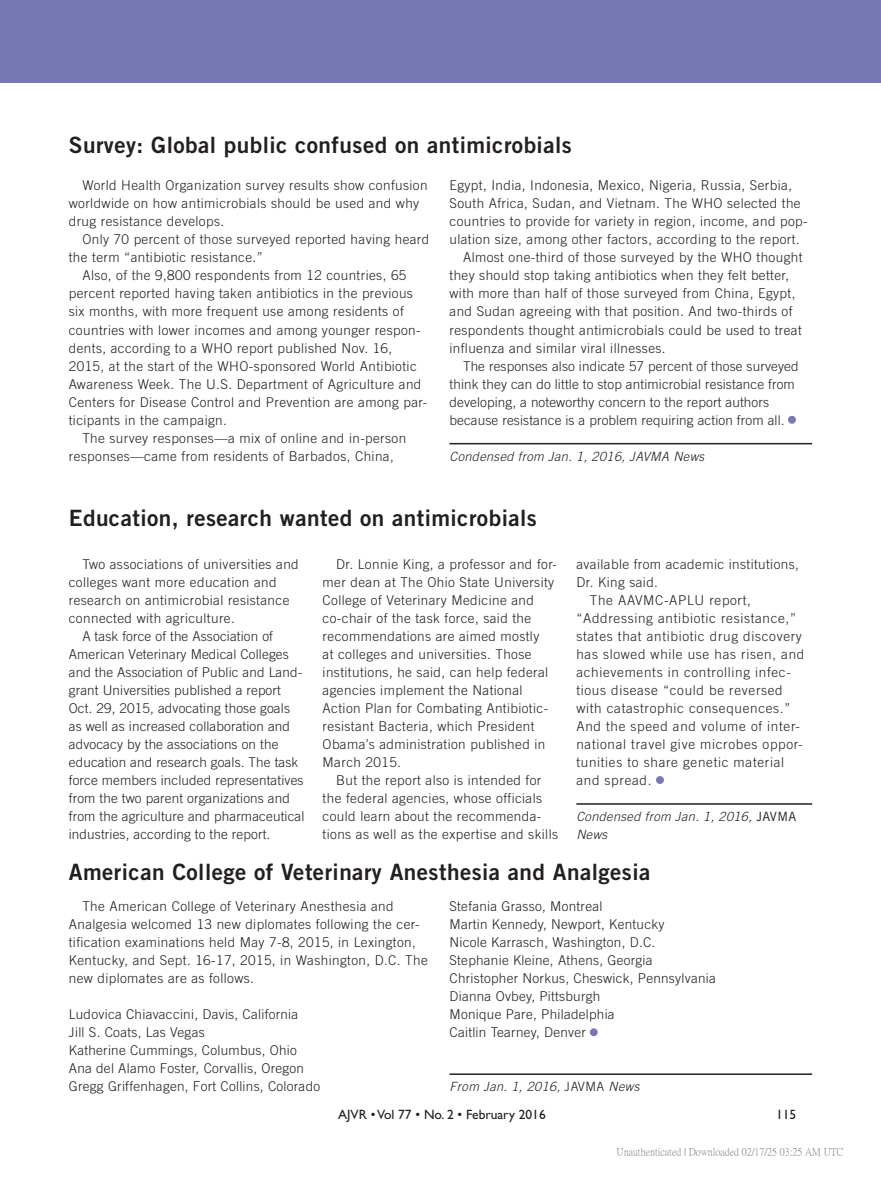
<style>
.page{position:relative;width:881px;height:1178px;background:#fff}
.page>*{position:absolute;margin:0;border:0;box-sizing:border-box;transform-origin:0 0}
.t1{font:22.5px "Trade Gothic LT Std Bd 2";letter-spacing:.02em;color:#231f20}
.t2{font:300 13.5px/18px "Trade Gothic LT Std";letter-spacing:.03em;color:#231f20}
.t3{font:300 13.5px "Trade Gothic LT Std";letter-spacing:.01em;color:#231f20}
.t4{font:300 13.5px "Trade Gothic LT Std";letter-spacing:.05em;color:#231f20}
.t5{font:13.5px "Gill Sans";color:#231f20}
.t6{font:italic 300 12.75px/18px "Trade Gothic LT Std";letter-spacing:.03em;color:#231f20}
.t7{font:10.5px "P Ming Li U";color:rgb(0 0 0/.5)}
.s1{color:#7878b4}
.s2{font-weight:400;font-style:normal}
.s3{font-style:normal}
</style>
<div class="page">
<hr style="left:0;top:0;width:1px;height:82px;background:#7878b4">
<div style="left:1px;top:0;width:879px;height:82px;background:#7878b4"></div>
<hr style="left:449px;top:443px;width:362px;height:1px;background:#231f20">
<div style="left:787px;top:415px;width:8px;height:8px;border:3px solid #7878b4;border-radius:50%"></div>
<hr style="left:576px;top:803px;width:235px;height:1px;background:#231f20">
<div style="left:655px;top:775px;width:8px;height:8px;border:3px solid #7878b4;border-radius:50%"></div>
<hr style="left:449px;top:1073px;width:362px;height:1px;background:#231f20">
<div style="left:589px;top:1027px;width:8px;height:8px;border:3px solid #7878b4;border-radius:50%"></div>
<h1 class="t1" style="left:69px;top:131px;width:504px">Survey: Global public confused on antimicrobials</h1>
<p class="t2" style="left:69px;top:176px;width:360px;text-indent:14px">World Health Organization survey results show confusion worldwide on how antimicrobials should be used and why drug resistance develops.</p>
<p class="t2" style="left:82px;top:230px;width:348px">Only 70 percent of those surveyed reported having heard</p>
<p class="t2" style="left:69px;top:248px;width:195px">the term “antibiotic resistance.”</p>
<p class="t2" style="left:82px;top:266px;width:325px">Also, of the 9,800 respondents from 12 countries, 65</p>
<p class="t2" style="left:69px;top:284px;width:345px">percent reported having taken antibiotics in the previous</p>
<p class="t2" style="left:69px;top:302px;width:336px">six months, with more frequent use among residents of</p>
<p class="t2" style="left:69px;top:320px;width:353px">countries with lower incomes and among younger respon-</p>
<p class="t2" style="left:69px;top:338px;width:325px">dents, according to a WHO report published Nov. 16,</p>
<p class="t2" style="left:69px;top:356px;width:349px">2015, at the start of the WHO-sponsored World Antibiotic</p>
<p class="t2" style="left:69px;top:374px;width:354px">Awareness Week. The U.S. Department of Agriculture and</p>
<p class="t2" style="left:69px;top:392px;width:359px">Centers for Disease Control and Prevention are among par-</p>
<p class="t2" style="left:69px;top:410px;width:159px">ticipants in the campaign.</p>
<p class="t2" style="left:82px;top:428px;width:325px">The survey responses—a mix of online and in-person</p>
<p class="t2" style="left:69px;top:446px;width:326px">responses—came from residents of Barbados, China,</p>
<p class="t2" style="left:449px;top:176px;width:344px">Egypt, India, Indonesia, Mexico, Nigeria, Russia, Serbia,</p>
<p class="t2" style="left:449px;top:194px;width:352px">South Africa, Sudan, and Vietnam. The WHO selected the</p>
<p class="t2" style="left:449px;top:212px;width:359px">countries to provide for variety in region, income, and pop-</p>
<p class="t2" style="left:449px;top:230px;width:351px">ulation size, among other factors, according to the report.</p>
<p class="t2" style="left:463px;top:248px;width:341px">Almost one-third of those surveyed by the WHO thought</p>
<p class="t2" style="left:449px;top:266px;width:341px">they should stop taking antibiotics when they felt better,</p>
<p class="t2" style="left:449px;top:284px;width:347px">with more than half of those surveyed from China, Egypt,</p>
<p class="t2" style="left:449px;top:302px;width:344px">and Sudan agreeing with that position. And two-thirds of</p>
<p class="t2" style="left:449px;top:320px;width:353px">respondents thought antimicrobials could be used to treat</p>
<p class="t2" style="left:449px;top:338px;width:217px">influenza and similar viral illnesses.</p>
<p class="t3" style="left:463px;top:357px;width:337px">The responses also indicate 57 percent of those surveyed</p>
<p class="t3" style="left:449px;top:375px;width:347px">think they can do little to stop antimicrobial resistance from</p>
<p class="t3" style="left:449px;top:393px;width:321px">developing, a noteworthy concern to the report authors</p>
<p class="t3" style="left:449px;top:411px;width:347px">because resistance is a problem requiring action from all. <span class="s1">•</span></p>
<p class="t6" style="left:449px;top:447px;width:256px">Condensed from Jan. 1, 2016, JAVMA News</p>
<h1 class="t1" style="left:69px;top:504px;width:469px">Education, research wanted on antimicrobials</h1>
<p class="t2" style="left:82px;top:554px;width:218px">Two associations of universities and</p>
<p class="t2" style="left:69px;top:572px;width:209px">colleges want more education and</p>
<p class="t2" style="left:69px;top:590px;width:222px">research on antimicrobial resistance</p>
<p class="t2" style="left:69px;top:608px;width:167px">connected with agriculture.</p>
<p class="t3" style="left:82px;top:627px;width:192px">A task force of the Association of</p>
<p class="t3" style="left:69px;top:645px;width:221px">American Veterinary Medical Colleges</p>
<p class="t3" style="left:69px;top:663px;width:235px">and the Association of Public and Land-</p>
<p class="t3" style="left:69px;top:681px;width:213px">grant Universities published a report</p>
<p class="t3" style="left:69px;top:699px;width:222px">Oct. 29, 2015, advocating those goals</p>
<p class="t3" style="left:69px;top:717px;width:223px">as well as increased collaboration and</p>
<p class="t3" style="left:69px;top:735px;width:211px">advocacy by the associations on the</p>
<p class="t3" style="left:69px;top:753px;width:231px">education and research goals. The task</p>
<p class="t3" style="left:69px;top:771px;width:236px">force members included representatives</p>
<p class="t3" style="left:69px;top:789px;width:222px">from the two parent organizations and</p>
<p class="t3" style="left:69px;top:807px;width:237px">from the agriculture and pharmaceutical</p>
<p class="t3" style="left:69px;top:825px;width:203px">industries, according to the report.</p>
<p class="t2" style="left:322px;top:554px;width:236px;text-indent:13px">Dr. Lonnie King, a professor and for&shy;mer dean at The Ohio State University College of Veterinary Medicine and co-chair of the task force, said the recommendations are aimed mostly<br>at colleges and universities. Those institutions, he said, can help federal agencies implement the National Action Plan for Combating Antibiotic&shy;resistant Bacteria, which President Obama’s administration published in March 2015.</p>
<p class="t2" style="left:322px;top:770px;width:237px;text-indent:14px">But the report also is intended for the federal agencies, whose officials could learn about the recommenda&shy;tions as well as the expertise and skills</p>
<p class="t2" style="left:576px;top:554px;width:224px">available from academic institutions,</p>
<p class="t2" style="left:576px;top:572px;width:83px">Dr. King said.</p>
<p class="t4" style="left:589px;top:591px;width:162px">The AAVMC-APLU report,</p>
<p class="t4" style="left:576px;top:609px;width:221px">“Addressing antibiotic resistance,”</p>
<p class="t4" style="left:576px;top:627px;width:227px">states that antibiotic drug discovery</p>
<p class="t4" style="left:576px;top:645px;width:229px">has slowed while use has risen, and</p>
<p class="t4" style="left:576px;top:663px;width:216px">achievements in controlling infec-</p>
<p class="t4" style="left:576px;top:681px;width:208px">tious disease “could be reversed</p>
<p class="t4" style="left:576px;top:699px;width:215px">with catastrophic consequences.”</p>
<p class="t4" style="left:576px;top:717px;width:225px">And the speed and volume of inter-</p>
<p class="t4" style="left:576px;top:735px;width:228px">national travel give microbes oppor-</p>
<p class="t4" style="left:576px;top:753px;width:209px">tunities to share genetic material</p>
<p class="t4" style="left:576px;top:771px;width:88px">and spread. <span class="s1">•</span></p>
<p class="t6" style="left:576px;top:807px;width:221px">Condensed from Jan. 1, 2016, <span class="s2">JAVMA<br></span>News</p>
<h1 class="t1" style="left:69px;top:857px;width:582px">American College of Veterinary Anesthesia and Analgesia</h1>
<p class="t2" style="left:69px;top:896px;width:360px;text-indent:14px">The American College of Veterinary Anesthesia and Analgesia welcomed 13 new diplomates following the cer&shy;tification examinations held May 7-8, 2015, in Lexington, Kentucky, and Sept. 16-17, 2015, in Washington, D.C. The new diplomates are as follows.</p>
<p class="t2" style="left:69px;top:1004px;width:253px">Ludovica Chiavaccini, Davis, California<br>Jill S. Coats, Las Vegas<br>Katherine Cummings, Columbus, Ohio Ana del Alamo Foster, Corvallis, Oregon Gregg Griffenhagen, Fort Collins, Colorado</p>
<p class="t2" style="left:449px;top:896px;width:268px">Stefania Grasso, Montreal<br>Martin Kennedy, Newport, Kentucky<br>Nicole Karrasch, Washington, D.C.<br>Stephanie Kleine, Athens, Georgia<br>Christopher Norkus, Cheswick, Pennsylvania<br>Dianna Ovbey, Pittsburgh<br>Monique Pare, Philadelphia<br>Caitlin Tearney, Denver <span class="s1">•</span></p>
<p class="t6" style="left:449px;top:1077px;width:191px">From Jan. 1, 2016, <span class="s3">JAVMA</span> News</p>
<p class="t5" style="left:338px;top:1106px;width:209px">AJVR • Vol 77 • No. 2 • February 2016</p>
<p class="t5" style="left:775px;top:1106px;width:22px">115</p>
<p class="t7" style="left:616px;top:1146px;width:228px">Unauthenticated | Downloaded 02/17/25 03:25 AM UTC</p>
</div>
